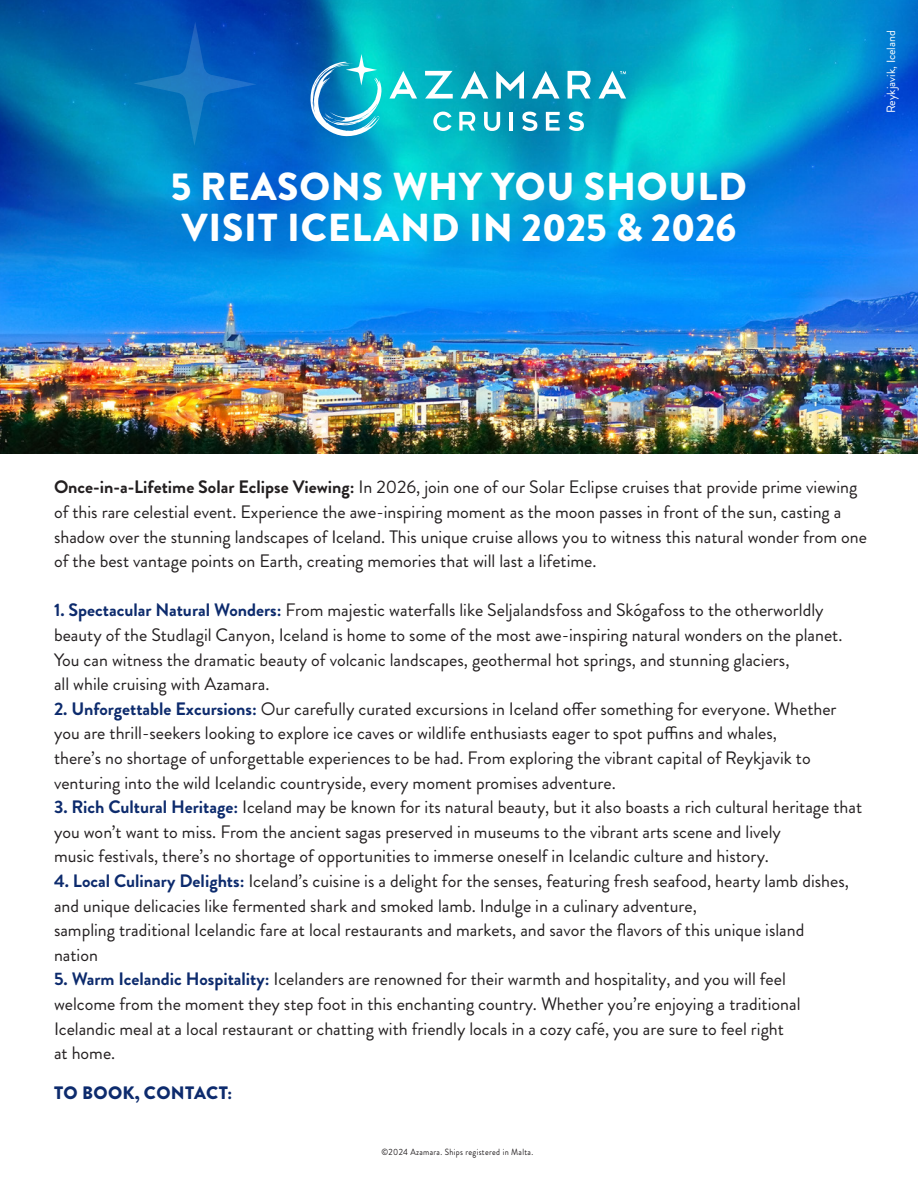
<style>
.page{position:relative;width:918px;height:1188px;background:#fff}
.page>*{position:absolute;margin:0;border:0;box-sizing:border-box;transform-origin:0 0}
.t1{font:900 39px/40.8px "Brandon Grotesque";letter-spacing:.02em;color:#fff}
.t2{font:18px/24.6px "Brandon Grotesque";color:#231f20}
.t3{font:900 18px "Brandon Grotesque";letter-spacing:.02em;color:#0d2b6d}
.t4{font:12px "Brandon Grotesque";color:#fff}
.t5{font:9px "Brandon Grotesque";letter-spacing:.04em;color:#231f20;scale:.91 1}
.s1{font-weight:700}
.s2{font-weight:700;color:#0d2b6d}
</style>
<div class="page">
<img style="left:0;top:0;width:918px;height:454px">
<svg style="left:433px;top:112px;width:19px;height:19px"></svg>
<svg style="left:484px;top:112px;width:16px;height:19px"></svg>
<hr style="left:509px;top:112px;width:4px;height:19px;background:#fff">
<svg style="left:522px;top:112px;width:15px;height:19px"></svg>
<svg style="left:546px;top:112px;width:14px;height:19px"></svg>
<svg style="left:569px;top:112px;width:15px;height:19px"></svg>
<svg style="left:459px;top:112px;width:16px;height:19px"></svg>
<svg style="left:389px;top:71px;width:28px;height:28px"></svg>
<svg style="left:425px;top:71px;width:28px;height:28px"></svg>
<svg style="left:461px;top:71px;width:27px;height:28px"></svg>
<svg style="left:496px;top:71px;width:28px;height:28px"></svg>
<svg style="left:532px;top:71px;width:28px;height:28px"></svg>
<svg style="left:568px;top:71px;width:23px;height:28px"></svg>
<svg style="left:310px;top:54px;width:72px;height:82px;background:#37a9cb"></svg>
<svg style="left:599px;top:71px;width:27px;height:28px"></svg>
<svg style="left:133px;top:22px;width:123px;height:124px;background:#0668bc"></svg>
<p class="t1" style="left:171px;top:167px;width:578px">5 REASONS WHY YOU SHOULD<br>VISIT ICELAND IN 2025 &amp; 2026</p>
<p class="t4" style="left:883px;top:113px;width:85px;rotate:-90deg">Reykjavik, Iceland</p>
<p class="t2" style="left:54px;top:475px;width:815px"><span class="s1">Once-in-a-Lifetime Solar Eclipse Viewing:</span> In 2026, join one of our Solar Eclipse cruises that provide prime viewing of this rare celestial event. Experience the awe-inspiring moment as the moon passes in front of the sun, casting a shadow over the stunning landscapes of Iceland. This unique cruise allows you to witness this natural wonder from one of the best vantage points on Earth, creating memories that will last a lifetime.</p>
<p class="t2" style="left:54px;top:598px;width:771px"><span class="s2">1. Spectacular Natural Wonders:</span> From majestic waterfalls like Seljalandsfoss and Skógafoss to the otherworldly</p>
<p class="t2" style="left:54px;top:623px;width:790px">beauty of the Studlagil Canyon, Iceland is home to some of the most awe-inspiring natural wonders on the planet.</p>
<p class="t2" style="left:54px;top:647px;width:737px">You can witness the dramatic beauty of volcanic landscapes, geothermal hot springs, and stunning glaciers,</p>
<p class="t2" style="left:54px;top:672px;width:217px">all while cruising with Azamara.</p>
<p class="t2" style="left:54px;top:697px;width:784px"><span class="s2">2. Unforgettable Excursions:</span> Our carefully curated excursions in Iceland offer something for everyone. Whether</p>
<p class="t2" style="left:54px;top:721px;width:725px">you are thrill-seekers looking to explore ice caves or wildlife enthusiasts eager to spot puffins and whales,</p>
<p class="t2" style="left:54px;top:746px;width:758px">there’s no shortage of unforgettable experiences to be had. From exploring the vibrant capital of Reykjavik to</p>
<p class="t2" style="left:54px;top:770px;width:563px">venturing into the wild Icelandic countryside, every moment promises adventure.</p>
<p class="t2" style="left:54px;top:795px;width:810px"><span class="s2">3. Rich Cultural Heritage:</span> Iceland may be known for its natural beauty, but it also boasts a rich cultural heritage that</p>
<p class="t2" style="left:54px;top:820px;width:728px">you won’t want to miss. From the ancient sagas preserved in museums to the vibrant arts scene and lively</p>
<p class="t2" style="left:54px;top:844px;width:716px">music festivals, there’s no shortage of opportunities to immerse oneself in Icelandic culture and history.</p>
<p class="t2" style="left:54px;top:869px;width:796px"><span class="s2">4. Local Culinary Delights:</span> Iceland’s cuisine is a delight for the senses, featuring fresh seafood, hearty lamb dishes,</p>
<p class="t2" style="left:54px;top:893px;width:644px">and unique delicacies like fermented shark and smoked lamb. Indulge in a culinary adventure,</p>
<p class="t2" style="left:54px;top:918px;width:752px">sampling traditional Icelandic fare at local restaurants and markets, and savor the flavors of this unique island</p>
<p class="t2" style="left:54px;top:943px;width:46px">nation</p>
<p class="t2" style="left:54px;top:967px;width:733px"><span class="s2">5. Warm Icelandic Hospitality:</span> Icelanders are renowned for their warmth and hospitality, and you will feel</p>
<p class="t2" style="left:54px;top:992px;width:748px">welcome from the moment they step foot in this enchanting country. Whether you’re enjoying a traditional</p>
<p class="t2" style="left:54px;top:1016px;width:732px">Icelandic meal at a local restaurant or chatting with friendly locals in a cozy café, you are sure to feel right</p>
<p class="t2" style="left:54px;top:1041px;width:63px">at home.</p>
<p class="t3" style="left:54px;top:1080px;width:180px">TO BOOK, CONTACT:</p>
<p class="t5" style="left:382px;top:1146px;width:168px">©2024 Azamara. Ships registered in Malta.</p>
</div>
